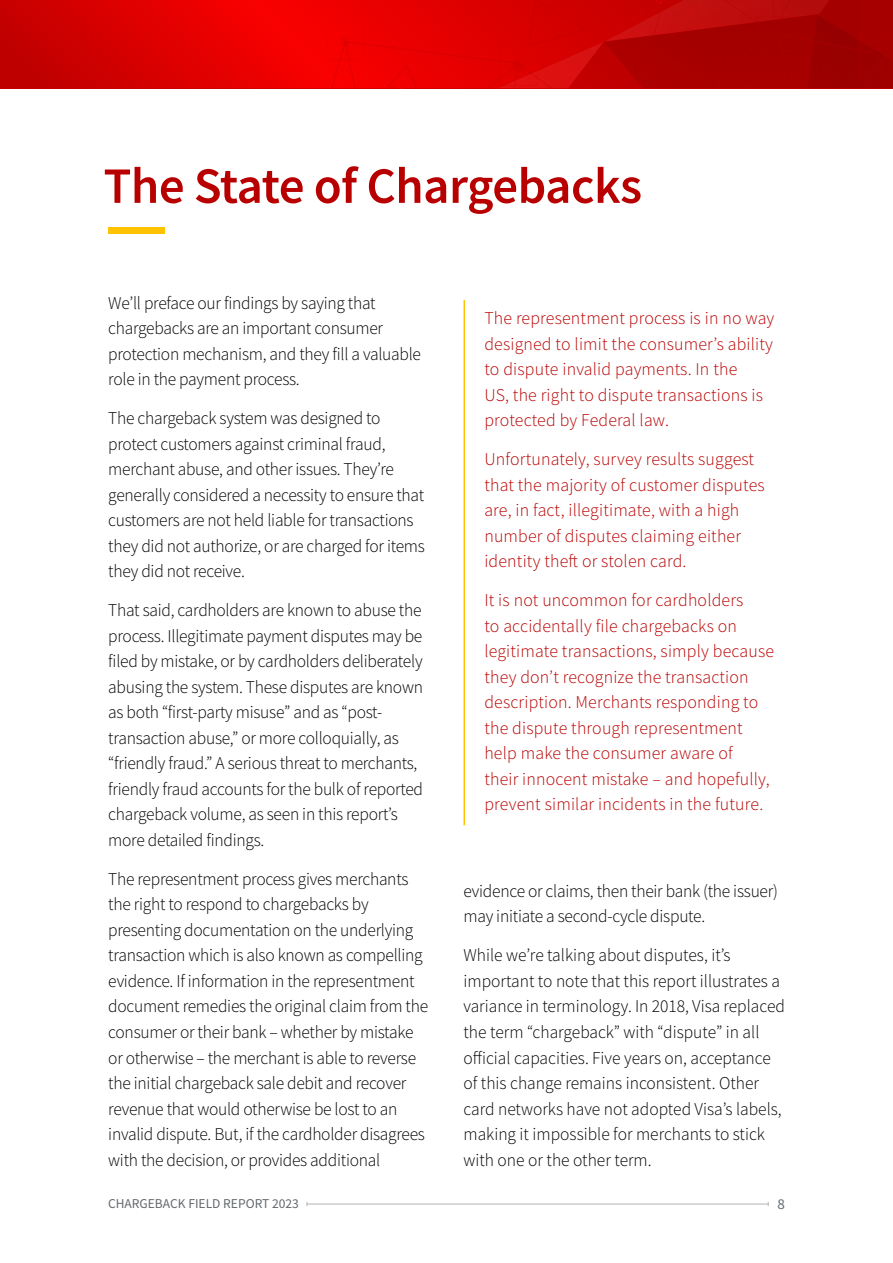
<style>
.page{position:relative;width:893px;height:1263px;background:#fff}
.page>*{position:absolute;margin:0;border:0;box-sizing:border-box;transform-origin:0 0}
.t1{font:600 51px "Source Sans Pro";letter-spacing:-.01em;color:#b90000}
.NEW_body_copy{font:300 18px/25.5px "Source Sans Pro";letter-spacing:-.015em;color:#000}
.t2{font:300 18px/25.5px "Source Sans Pro";letter-spacing:.01em;color:#b90000}
.t3{font:15px "Source Sans Pro";color:#63696e}
.t4{font:13.5px "Source Sans Pro";color:#63696e}
</style>
<div class="page">
<svg style="left:0;top:0;width:332px;height:88px;background:#de0000"></svg>
<img style="left:587px;top:0;width:67px;height:88px">
<img style="left:892px;top:0;width:1px;height:36px">
<img style="left:654px;top:0;width:229px;height:36px">
<img style="left:604px;top:14px;width:203px;height:74px">
<img style="left:871px;top:74px;width:22px;height:14px">
<img style="left:807px;top:14px;width:62px;height:27px">
<svg style="left:655px;top:0;width:9px;height:12px"></svg>
<img style="left:653px;top:12px;width:8px;height:23px">
<div style="left:639px;top:35px;width:119px;height:53px;background:#a80000"></div>
<img style="left:783px;top:0;width:6px;height:16px">
<img style="left:869px;top:0;width:7px;height:36px">
<img style="left:723px;top:0;width:35px;height:22px">
<img style="left:782px;top:36px;width:31px;height:52px">
<div style="left:813px;top:41px;width:58px;height:47px;background:#9b0000"></div>
<img style="left:883px;top:0;width:9px;height:36px">
<img style="left:327px;top:23px;width:5px;height:37px">
<img style="left:860px;top:36px;width:33px;height:5px">
<img style="left:860px;top:41px;width:33px;height:33px">
<img style="left:880px;top:60px;width:3px;height:14px">
<img style="left:875px;top:36px;width:3px;height:14px">
<img style="left:860px;top:51px;width:17px;height:23px">
<img style="left:880px;top:36px;width:4px;height:14px">
<svg style="left:874px;top:50px;width:10px;height:10px"></svg>
<img style="left:758px;top:16px;width:34px;height:2px">
<img style="left:758px;top:18px;width:34px;height:33px">
<img style="left:758px;top:35px;width:15px;height:11px">
<img style="left:758px;top:20px;width:14px;height:12px">
<img style="left:776px;top:34px;width:16px;height:17px">
<svg style="left:772px;top:0;width:11px;height:37px"></svg>
<svg style="left:332px;top:0;width:255px;height:88px;background:#e30101"></svg>
<hr style="left:307px;top:1204px;width:461px;height:1px;background:#b1b4b6">
<div style="left:108px;top:227px;width:57px;height:7px;background:#ffc200"></div>
<hr style="left:463px;top:300px;width:2px;height:525px;background:#ffc200">
<p class="t1" style="left:104px;top:152px;width:540px">The State of Chargebacks</p>
<p class="NEW_body_copy" style="left:108px;top:290px;width:314px">We’ll preface our findings by saying that chargebacks are an important consumer protection mechanism, and they fill a valuable role in the payment process.</p>
<p class="NEW_body_copy" style="left:108px;top:406px;width:318px">The chargeback system was designed to protect customers against criminal fraud, merchant abuse, and other issues. They’re generally considered a necessity to ensure that customers are not held liable for transactions they did not authorize, or are charged for items they did not receive.</p>
<p class="NEW_body_copy" style="left:108px;top:598px;width:316px">That said, cardholders are known to abuse the process. Illegitimate payment disputes may be filed by mistake, or by cardholders deliberately abusing the system. These disputes are known as both “first-party misuse” and as “post&shy;transaction abuse,” or more colloquially, as “friendly fraud.” A serious threat to merchants, friendly fraud accounts for the bulk of reported chargeback volume, as seen in this report’s more detailed findings.</p>
<p class="NEW_body_copy" style="left:108px;top:866px;width:321px">The representment process gives merchants the right to respond to chargebacks by presenting documentation on the underlying transaction which is also known as compelling evidence. If information in the representment document remedies the original claim from the consumer or their bank – whether by mistake or otherwise – the merchant is able to reverse the initial chargeback sale debit and recover revenue that would otherwise be lost to an invalid dispute. But, if the cardholder disagrees with the decision, or provides additional</p>
<p class="NEW_body_copy" style="left:463px;top:878px;width:316px">evidence or claims, then their bank (the issuer) may initiate a second-cycle dispute.</p>
<p class="t2" style="left:484px;top:305px;width:292px">The representment process is in no way designed to limit the consumer’s ability to dispute invalid payments. In the<br>US, the right to dispute transactions is protected by Federal law.</p>
<p class="t2" style="left:484px;top:446px;width:282px">Unfortunately, survey results suggest that the majority of customer disputes are, in fact, illegitimate, with a high number of disputes claiming either identity theft or stolen card.</p>
<p class="t2" style="left:484px;top:587px;width:291px">It is not uncommon for cardholders<br>to accidentally file chargebacks on legitimate transactions, simply because they don’t recognize the transaction description. Merchants responding to the dispute through representment help make the consumer aware of<br>their innocent mistake – and hopefully, prevent similar incidents in the future.</p>
<p class="NEW_body_copy" style="left:463px;top:943px;width:323px">While we’re talking about disputes, it’s important to note that this report illustrates a variance in terminology. In 2018, Visa replaced the term “chargeback” with “dispute” in all official capacities. Five years on, acceptance of this change remains inconsistent. Other card networks have not adopted Visa’s labels, making it impossible for merchants to stick with one or the other term.</p>
<p class="t4" style="left:108px;top:1195px;width:192px">CHARGEBACK FIELD REPORT 2023</p>
<p class="t3" style="left:777px;top:1194px;width:9px">8</p>
</div>
